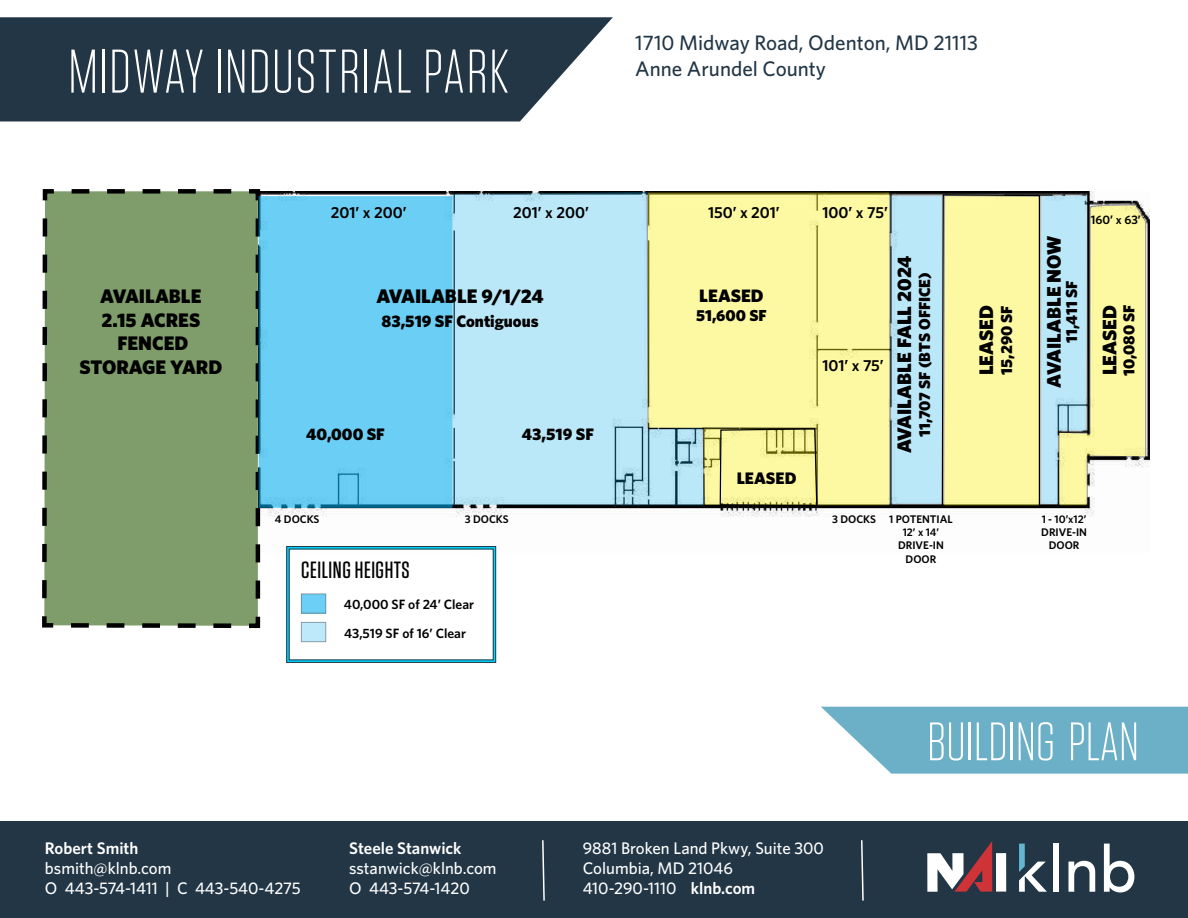
<style>
.page{position:relative;width:1188px;height:918px;background:#fff}
.page>*{position:absolute;margin:0;border:0;box-sizing:border-box;transform-origin:0 0}
.t1{font:300 61.5px "Tungsten";letter-spacing:.015em;color:#fff}
.t2{font:300 54px "Tungsten";color:#fff}
.t3{font:500 23.4px "Tungsten";letter-spacing:.025em;color:#000}
.t4{font:500 21px/25.2px "Whitney";color:#223646}
.t5{font:900 19.65px/23.5px "Whitney";color:#000;text-align:center}
.t6{font:900 18px "Whitney";color:#000}
.t7{font:500 16.8px/20.1px "Whitney";color:#fff}
.t8{font:600 16.8px "Whitney";color:#fff}
.t9{font:900 16.65px "Whitney";color:#000}
.t10{font:900 16.05px "Whitney";color:#000}
.t11{font:600 16.05px "Whitney";color:#000}
.t12{font:600 13.5px/28.5px "Whitney";color:#000}
.t13{font:600 12.3px "Whitney";color:#000}
.t14{font:600 11.1px/13.4px "Whitney";color:#000;text-align:center}
.s1{font-weight:600}
</style>
<div class="page">
<div style="left:0;top:822px;width:1188px;height:96px;background:#223646"></div>
<svg style="left:542px;top:840px;width:3px;height:61px"></svg>
<div style="left:996px;top:853px;width:10px;height:39px;background:#fff"></div>
<svg style="left:927px;top:841px;width:65px;height:51px"></svg>
<svg style="left:1019px;top:844px;width:28px;height:48px"></svg>
<div style="left:1053px;top:844px;width:6px;height:48px;background:#fff"></div>
<svg style="left:1068px;top:861px;width:27px;height:31px"></svg>
<svg style="left:1104px;top:844px;width:30px;height:48px"></svg>
<svg style="left:861px;top:840px;width:3px;height:61px"></svg>
<img style="left:262px;top:192px;width:887px;height:360px">
<div style="left:453px;top:192px;width:193px;height:313px;background:#bbe8f9"></div>
<svg style="left:646px;top:191px;width:245px;height:316px"></svg>
<div style="left:891px;top:195px;width:51px;height:309px;background:#bbe8f9"></div>
<svg style="left:941px;top:194px;width:206px;height:313px"></svg>
<svg style="left:702px;top:426px;width:116px;height:81px"></svg>
<svg style="left:821px;top:707px;width:367px;height:67px"></svg>
<svg style="left:0;top:17px;width:613px;height:105px;fill:#223646"></svg>
<div style="left:42px;top:189px;width:220px;height:440px;background:#7f9d6a"></div>
<div style="left:259px;top:196px;width:194px;height:312px;background:#6bcef4"></div>
<svg style="left:286px;top:546px;width:210px;height:117px"></svg>
<div style="left:295px;top:560px;width:121px;height:23px;background:#fff"></div>
<div style="left:301px;top:594px;width:25px;height:19px;background:#6ccff5"></div>
<div style="left:301px;top:623px;width:25px;height:19px;background:#bde9fa"></div>
<h1 class="t1" style="left:68px;top:43px;width:442px">MIDWAY INDUSTRIAL PARK</h1>
<p class="t4" style="left:635px;top:32px;width:344px">1710 Midway Road, Odenton, MD 21113<br>Anne Arundel County</p>
<p class="t5" style="left:80px;top:285px;width:144px">AVAILABLE<br>2.15 ACRES<br>FENCED<br>STORAGE YARD</p>
<p class="t11" style="left:331px;top:206px;width:77px">201’ x 200’</p>
<p class="t11" style="left:513px;top:206px;width:77px">201’ x 200’</p>
<p class="t5" style="left:376px;top:285px;width:169px">AVAILABLE 9/1/24</p>
<p class="t9" style="left:381px;top:314px;width:159px">83,519 SF Contiguous</p>
<p class="t9" style="left:306px;top:427px;width:80px">40,000 SF</p>
<p class="t9" style="left:522px;top:427px;width:74px">43,519 SF</p>
<p class="t14" style="left:275px;top:513px;width:46px">4 DOCKS</p>
<h3 class="t3" style="left:301px;top:560px;width:110px">CEILING HEIGHTS</h3>
<p class="t14" style="left:465px;top:513px;width:45px">3 DOCKS</p>
<p class="t12" style="left:344px;top:591px;width:132px">40,000 SF of 24’ Clear<br>43,519 SF of 16’ Clear</p>
<p class="t11" style="left:708px;top:206px;width:73px">150’ x 201’</p>
<p class="t11" style="left:823px;top:206px;width:67px">100’ x 75’</p>
<p class="t6" style="left:699px;top:287px;width:66px">LEASED</p>
<p class="t10" style="left:696px;top:308px;width:72px">51,600 SF</p>
<p class="t9" style="left:737px;top:470px;width:61px">LEASED</p>
<p class="t11" style="left:822px;top:358px;width:63px">101’ x 75’</p>
<p class="t5" style="left:893px;top:453px;width:199px;rotate:-90deg">AVAILABLE FALL 2024</p>
<p class="t10" style="left:917px;top:437px;width:166px;rotate:-90deg">11,707 SF (BTS OFFICE)</p>
<p class="t14" style="left:832px;top:513px;width:45px">3 DOCKS</p>
<p class="t14" style="left:889px;top:513px;width:65px">1 POTENTIAL<br>12’ x 14’<br>DRIVE-IN<br>DOOR</p>
<p class="t5" style="left:975px;top:375px;width:72px;rotate:-90deg">LEASED</p>
<p class="t10" style="left:999px;top:375px;width:71px;rotate:-90deg">15,290 SF</p>
<p class="t5" style="left:1043px;top:388px;width:154px;rotate:-90deg">AVAILABLE NOW</p>
<p class="t10" style="left:1064px;top:343px;width:63px;rotate:-90deg">11,411 SF</p>
<p class="t13" style="left:1091px;top:214px;width:52px">160’ x 63’</p>
<p class="t5" style="left:1099px;top:375px;width:72px;rotate:-90deg">LEASED</p>
<p class="t10" style="left:1122px;top:376px;width:73px;rotate:-90deg">10,080 SF</p>
<p class="t14" style="left:1041px;top:513px;width:47px">1 - 10’x12’<br>DRIVE-IN<br>DOOR</p>
<h2 class="t2" style="left:927px;top:717px;width:213px">BUILDING PLAN</h2>
<p class="t8" style="left:45px;top:840px;width:95px">Robert Smith</p>
<p class="t7" style="left:45px;top:859px;width:257px">bsmith@klnb.com<br>O 443-574-1411 | C 443-540-4275</p>
<p class="t8" style="left:349px;top:840px;width:114px">Steele Stanwick</p>
<p class="t7" style="left:349px;top:859px;width:149px">sstanwick@klnb.com<br>O 443-574-1420</p>
<p class="t7" style="left:583px;top:839px;width:243px">9881 Broken Land Pkwy, Suite 300<br>Columbia, MD 21046<br>410-290-1110 <span class="s1">klnb.com</span></p>
</div>
